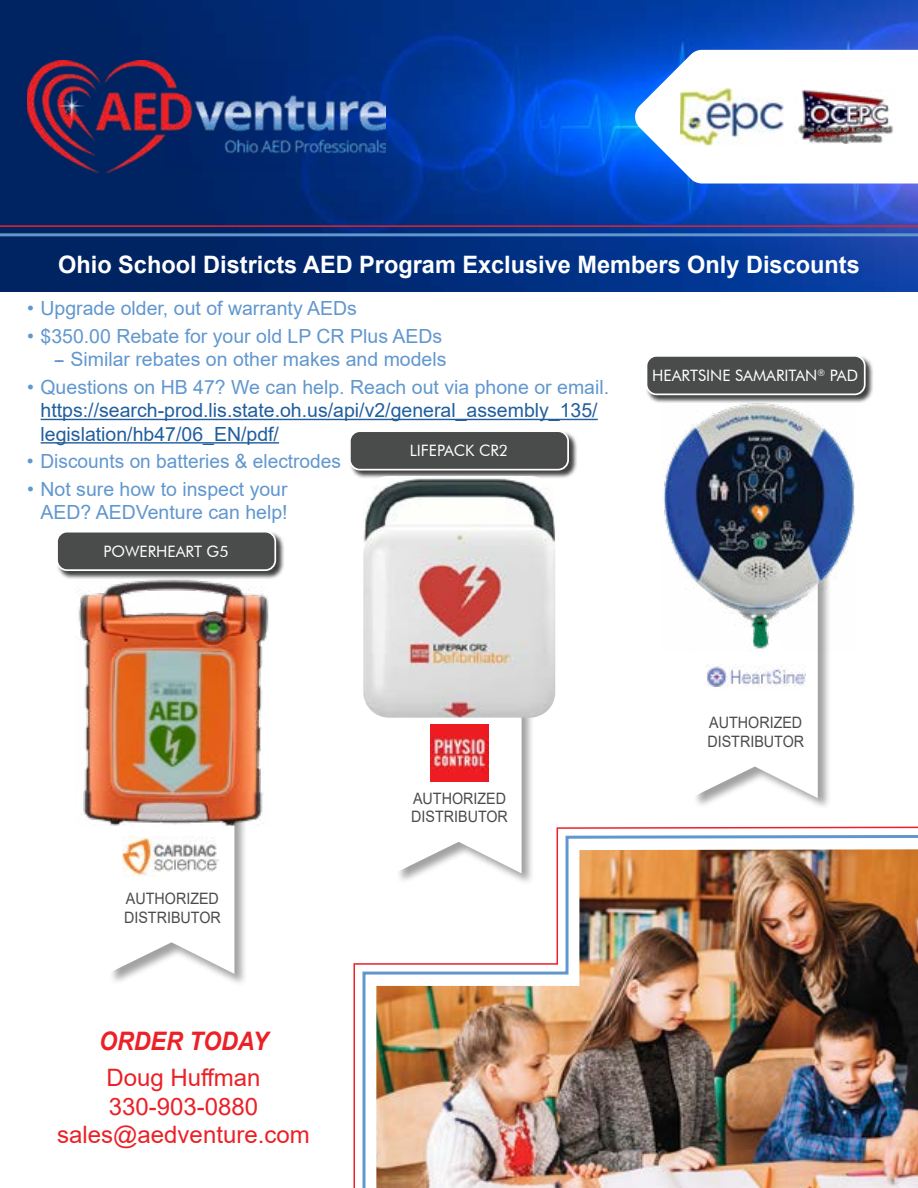
<style>
.page{position:relative;width:918px;height:1188px;background:#fff}
.page>*{position:absolute;margin:0;border:0;box-sizing:border-box;transform-origin:0 0}
.t1{font:italic 700 25.5px "Arial";color:#eb2127;scale:.91 1}
.t2{font:700 24px "Arial";color:#fff}
.t3{font:24px/28.8px "Arial";color:#eb2127;text-align:center}
.t4{font:19.5px/23.4px "Arial";color:#6197ce;text-align:right}
.t5{font:19.5px/23.4px "Arial";color:#215e9e}
.t6{font:15.75px/18.9px "Arial";color:#4a4c4b;scale:.91 1}
.t7{font:15.75px "Futura BT";color:#fff}
</style>
<div class="page">
<img style="left:0;top:0;width:918px;height:292px">
<div style="left:57px;top:531px;width:228px;height:48px;background:#000;opacity:.75"></div>
<div style="left:57px;top:532px;width:218px;height:38px;background:#4a4c4b;border-radius:10px"></div>
<div style="left:56px;top:531px;width:220px;height:40px;border:2px solid #fff;border-radius:10px"></div>
<div style="left:110px;top:803px;width:138px;height:184px;background:#000;opacity:.37"></div>
<svg style="left:110px;top:827px;width:124px;height:147px"></svg>
<img style="left:122px;top:836px;width:97px;height:41px">
<img style="left:76px;top:577px;width:193px;height:250px">
<div style="left:349px;top:431px;width:228px;height:48px;background:#000;opacity:.75"></div>
<div style="left:350px;top:431px;width:218px;height:39px;background:#4a4c4b;border-radius:10px"></div>
<div style="left:349px;top:430px;width:220px;height:41px;border:2px solid #fff;border-radius:10px"></div>
<div style="left:397px;top:702px;width:138px;height:185px;background:#000;opacity:.37"></div>
<svg style="left:397px;top:718px;width:125px;height:108px"></svg>
<img style="left:430px;top:724px;width:58px;height:58px">
<img style="left:363px;top:476px;width:192px;height:242px">
<div style="left:646px;top:355px;width:228px;height:48px;background:#000;opacity:.75"></div>
<div style="left:646px;top:356px;width:219px;height:38px;background:#4a4c4b;border-radius:10px"></div>
<div style="left:646px;top:355px;width:220px;height:40px;border:2px solid #fff;border-radius:10px"></div>
<div style="left:693px;top:494px;width:138px;height:316px;background:#000;opacity:.37"></div>
<svg style="left:693px;top:652px;width:125px;height:146px"></svg>
<img style="left:662px;top:401px;width:193px;height:251px">
<img style="left:706px;top:665px;width:100px;height:26px">
<img style="left:27px;top:61px;width:359px;height:112px">
<svg style="left:634px;top:50px;width:284px;height:134px"></svg>
<img style="left:794px;top:89px;width:103px;height:55px">
<img style="left:680px;top:88px;width:104px;height:57px">
<hr style="left:0;top:233px;width:918px;height:3px;background:#6197ce">
<hr style="left:0;top:225px;width:918px;height:2px;background:#eb2127">
<img style="left:353px;top:826px;width:565px;height:362px">
<hr style="left:41px;top:419px;width:557px;height:1px;background:#215e9e">
<hr style="left:41px;top:442px;width:238px;height:2px;background:#215e9e">
<p class="t2" style="left:58px;top:248px;width:803px">Ohio School Districts AED Program Exclusive Members Only Discounts</p>
<p class="t4" style="left:27px;top:296px;width:331px">• Upgrade older, out of warranty AEDs</p>
<p class="t4" style="left:27px;top:324px;width:421px">• $350.00 Rebate for your old LP CR Plus AEDs -- Similar rebates on other makes and models</p>
<p class="t4" style="left:27px;top:375px;width:584px">• Questions on HB 47? We can help. Reach out via phone or email.</p>
<p class="t7" style="left:652px;top:366px;width:207px">HEARTSINE SAMARITAN<sup>®</sup> PAD</p>
<p class="t5" style="left:41px;top:399px;width:559px">https://search-prod.lis.state.oh.us/api/v2/general_assembly_135/ legislation/hb47/06_EN/pdf/</p>
<p class="t7" style="left:410px;top:441px;width:100px">LIFEPACK CR2</p>
<p class="t4" style="left:27px;top:449px;width:316px">• Discounts on batteries &amp; electrodes</p>
<p class="t4" style="left:27px;top:477px;width:262px">• Not sure how to inspect your<br>AED? AEDVenture can help!</p>
<p class="t7" style="left:104px;top:542px;width:127px">POWERHEART G5</p>
<p class="t6" style="left:124px;top:889px;width:108px">AUTHORIZED<br>DISTRIBUTOR</p>
<h1 class="t1" style="left:99px;top:1024px;width:188px">ORDER TODAY</h1>
<p class="t3" style="left:57px;top:1063px;width:254px">Doug Huffman<br>330-903-0880 sales@aedventure.com</p>
<p class="t6" style="left:411px;top:788px;width:108px">AUTHORIZED<br>DISTRIBUTOR</p>
<p class="t6" style="left:707px;top:713px;width:108px">AUTHORIZED<br>DISTRIBUTOR</p>
</div>
